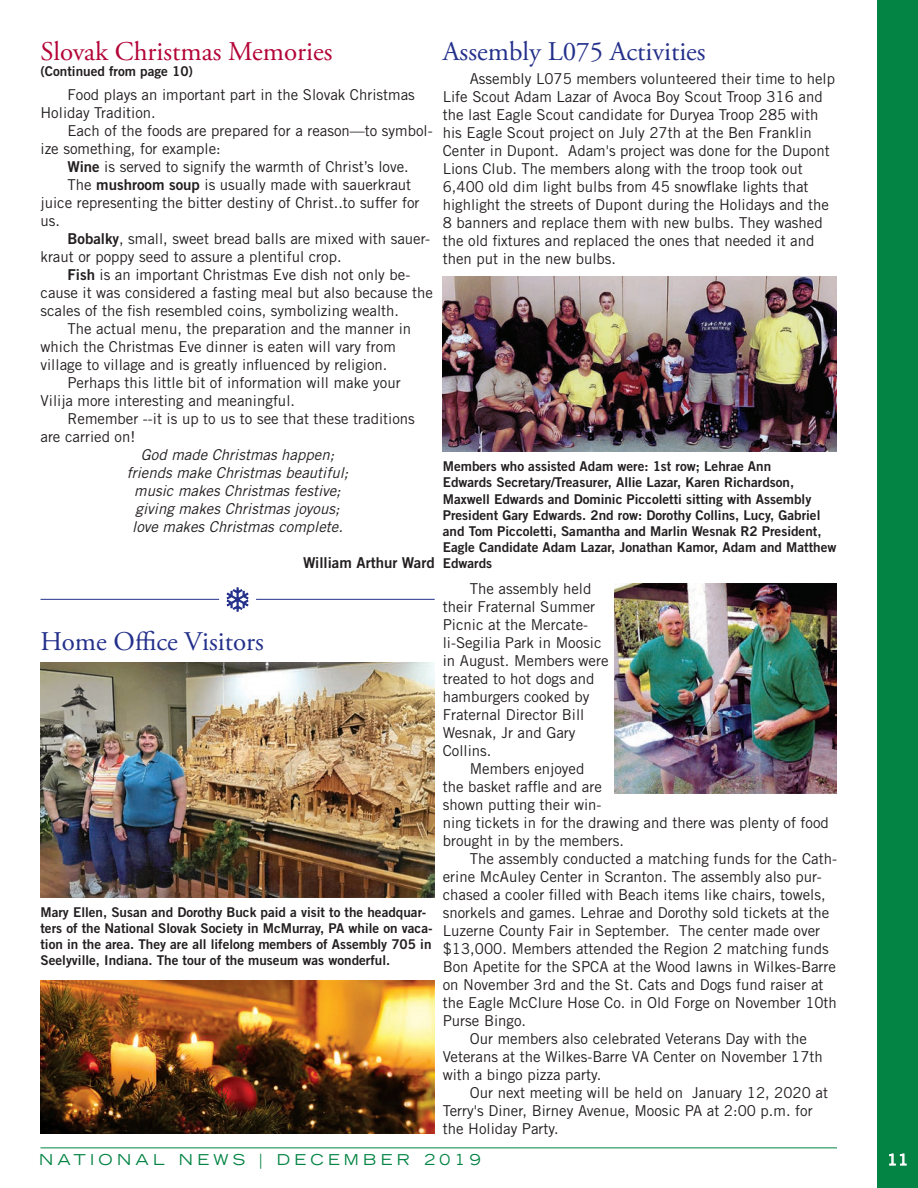
<style>
.page{position:relative;width:918px;height:1188px;background:#fff}
.page>*{position:absolute;margin:0;border:0;box-sizing:border-box;transform-origin:0 0}
.t1{font:27px "Adobe Garamond Pro";color:#24318b}
.t2{font:27px "Adobe Garamond Pro";color:#b30437}
.t3{font:15px/18px "Trade Gothic LT Std";color:#231f20}
.t4{font:italic 15px/18px "Trade Gothic LT Std";color:#231f20;text-align:center}
.t5{font:expanded 15px "Trade Gothic LT Std";letter-spacing:.29em;color:#048444}
.t6{font:15px "Trade Gothic LT Std Bd 2";color:#231f20}
.t7{font:expanded 15px "Trade Gothic LT Std";color:#fff}
.t8{font:13.5px/16.2px "Trade Gothic LT Std Bd 2";color:#231f20}
.s1{font-family:"Trade Gothic LT Std Bd 2"}
</style>
<div class="page">
<div style="left:878px;top:0;width:40px;height:1188px;background:#048444"></div>
<svg style="left:889px;top:1153px;width:18px;height:13px"></svg>
<hr style="left:40px;top:1148px;width:797px;height:1px;background:#048444">
<img style="left:615px;top:583px;width:222px;height:211px">
<img style="left:443px;top:276px;width:394px;height:176px">
<img style="left:40px;top:663px;width:395px;height:235px">
<hr style="left:256px;top:599px;width:179px;height:1px;background:#24318b">
<hr style="left:40px;top:599px;width:179px;height:1px;background:#24318b">
<svg style="left:226px;top:587px;width:23px;height:25px"></svg>
<img style="left:40px;top:981px;width:395px;height:153px">
<h1 class="t2" style="left:40px;top:35px;width:294px">Slovak Christmas Memories</h1>
<p class="t8" style="left:40px;top:63px;width:154px">(Continued from page 10)</p>
<p class="t3" style="left:40px;top:86px;width:376px;text-indent:27px">Food plays an important part in the Slovak Christmas<br>Holiday Tradition.</p>
<p class="t3" style="left:68px;top:122px;width:367px">Each of the foods are prepared for a reason—to symbol-</p>
<p class="t3" style="left:40px;top:140px;width:182px">ize something, for example:</p>
<p class="t3" style="left:68px;top:158px;width:343px"><span class="s1">Wine</span> is served to signify the warmth of Christ’s love.</p>
<p class="t3" style="left:68px;top:176px;width:345px">The <span class="s1">mushroom soup</span> is usually made with sauerkraut</p>
<p class="t3" style="left:40px;top:194px;width:381px">juice representing the bitter destiny of Christ..to suffer for</p>
<p class="t3" style="left:40px;top:212px;width:21px">us.</p>
<p class="t3" style="left:68px;top:230px;width:364px"><span class="s1">Bobalky</span>, small, sweet bread balls are mixed with sauer-</p>
<p class="t3" style="left:40px;top:248px;width:303px">kraut or poppy seed to assure a plentiful crop.</p>
<p class="t3" style="left:68px;top:266px;width:344px"><span class="s1">Fish</span> is an important Christmas Eve dish not only be-</p>
<p class="t3" style="left:40px;top:284px;width:394px">cause it was considered a fasting meal but also because the</p>
<p class="t3" style="left:40px;top:302px;width:360px">scales of the fish resembled coins, symbolizing wealth.</p>
<p class="t3" style="left:68px;top:320px;width:345px">The actual menu, the preparation and the manner in</p>
<p class="t3" style="left:40px;top:338px;width:357px">which the Christmas Eve dinner is eaten will vary from</p>
<p class="t3" style="left:40px;top:356px;width:349px">village to village and is greatly influenced by religion.</p>
<p class="t3" style="left:68px;top:374px;width:335px">Perhaps this little bit of information will make your</p>
<p class="t3" style="left:40px;top:392px;width:256px">Vilija more interesting and meaningful.</p>
<p class="t3" style="left:68px;top:410px;width:349px">Remember --it is up to us to see that these traditions</p>
<p class="t3" style="left:40px;top:428px;width:96px">are carried on!</p>
<p class="t4" style="left:127px;top:446px;width:223px">God made Christmas happen; friends make Christmas beautiful; music makes Christmas festive; giving makes Christmas joyous; love makes Christmas complete.</p>
<p class="t6" style="left:303px;top:554px;width:133px">William Arthur Ward</p>
<h1 class="t1" style="left:40px;top:625px;width:225px">Home Office Visitors</h1>
<p class="t8" style="left:40px;top:904px;width:394px">Mary Ellen, Susan and Dorothy Buck paid a visit to the headquar&shy;ters of the National Slovak Society in McMurray, PA while on vaca&shy;tion in the area. They are all lifelong members of Assembly 705 in Seelyville, Indiana. The tour of the museum was wonderful.</p>
<h1 class="t1" style="left:443px;top:35px;width:264px">Assembly L075 Activities</h1>
<p class="t3" style="left:443px;top:69px;width:394px;text-indent:27px">Assembly L075 members volunteered their time to help Life Scout Adam Lazar of Avoca Boy Scout Troop 316 and the last Eagle Scout candidate for Duryea Troop 285 with his Eagle Scout project on July 27th at the Ben Franklin Center in Dupont. Adam's project was done for the Dupont Lions Club. The members along with the troop took out 6,400 old dim light bulbs from 45 snowflake lights that highlight the streets of Dupont during the Holidays and the 8 banners and replace them with new bulbs. They washed the old fixtures and replaced the ones that needed it and then put in the new bulbs.</p>
<p class="t8" style="left:443px;top:458px;width:395px">Members who assisted Adam were: 1st row; Lehrae Ann<br>Edwards Secretary/Treasurer, Allie Lazar, Karen Richardson, Maxwell Edwards and Dominic Piccoletti sitting with Assembly President Gary Edwards. 2nd row: Dorothy Collins, Lucy, Gabriel and Tom Piccoletti, Samantha and Marlin Wesnak R2 President, Eagle Candidate Adam Lazar, Jonathan Kamor, Adam and Matthew Edwards</p>
<p class="t3" style="left:470px;top:579px;width:123px">The assembly held</p>
<p class="t3" style="left:443px;top:597px;width:154px">their Fraternal Summer</p>
<p class="t3" style="left:443px;top:615px;width:147px">Picnic at the Mercate-</p>
<p class="t3" style="left:443px;top:633px;width:160px">li-Segilia Park in Moosic</p>
<p class="t3" style="left:443px;top:651px;width:167px">in August. Members were</p>
<p class="t3" style="left:443px;top:669px;width:153px">treated to hot dogs and</p>
<p class="t3" style="left:443px;top:687px;width:148px">hamburgers cooked by</p>
<p class="t3" style="left:443px;top:705px;width:143px">Fraternal Director Bill</p>
<p class="t3" style="left:443px;top:723px;width:134px">Wesnak, Jr and Gary</p>
<p class="t3" style="left:443px;top:741px;width:50px">Collins.</p>
<p class="t3" style="left:470px;top:759px;width:116px">Members enjoyed</p>
<p class="t3" style="left:443px;top:777px;width:161px">the basket raffle and are</p>
<p class="t3" style="left:443px;top:795px;width:160px">shown putting their win-</p>
<p class="t3" style="left:443px;top:813px;width:388px">ning tickets in for the drawing and there was plenty of food</p>
<p class="t3" style="left:443px;top:831px;width:183px">brought in by the members.</p>
<p class="t3" style="left:470px;top:849px;width:369px">The assembly conducted a matching funds for the Cath-</p>
<p class="t3" style="left:443px;top:867px;width:380px">erine McAuley Center in Scranton. The assembly also pur-</p>
<p class="t3" style="left:443px;top:885px;width:384px">chased a cooler filled with Beach items like chairs, towels,</p>
<p class="t3" style="left:443px;top:903px;width:388px">snorkels and games. Lehrae and Dorothy sold tickets at the</p>
<p class="t3" style="left:443px;top:921px;width:379px">Luzerne County Fair in September. The center made over</p>
<p class="t3" style="left:443px;top:939px;width:388px">$13,000. Members attended the Region 2 matching funds</p>
<p class="t3" style="left:443px;top:957px;width:395px">Bon Apetite for the SPCA at the Wood lawns in Wilkes-Barre</p>
<p class="t3" style="left:443px;top:975px;width:382px">on November 3rd and the St. Cats and Dogs fund raiser at</p>
<p class="t3" style="left:443px;top:993px;width:396px">the Eagle McClure Hose Co. in Old Forge on November 10th</p>
<p class="t3" style="left:443px;top:1011px;width:85px">Purse Bingo.</p>
<p class="t3" style="left:470px;top:1029px;width:339px">Our members also celebrated Veterans Day with the</p>
<p class="t3" style="left:443px;top:1047px;width:382px">Veterans at the Wilkes-Barre VA Center on November 17th</p>
<p class="t3" style="left:443px;top:1065px;width:160px">with a bingo pizza party.</p>
<p class="t3" style="left:470px;top:1083px;width:360px">Our next meeting will be held on January 12, 2020 at</p>
<p class="t3" style="left:443px;top:1101px;width:371px">Terry's Diner, Birney Avenue, Moosic PA at 2:00 p.m. for</p>
<p class="t3" style="left:443px;top:1119px;width:117px">the Holiday Party.</p>
<p class="t5" style="left:39px;top:1150px;width:443px">NATIONAL NEWS | DECEMBER 2019</p>
<p class="t7" style="left:887px;top:1150px;width:23px">11</p>
</div>
